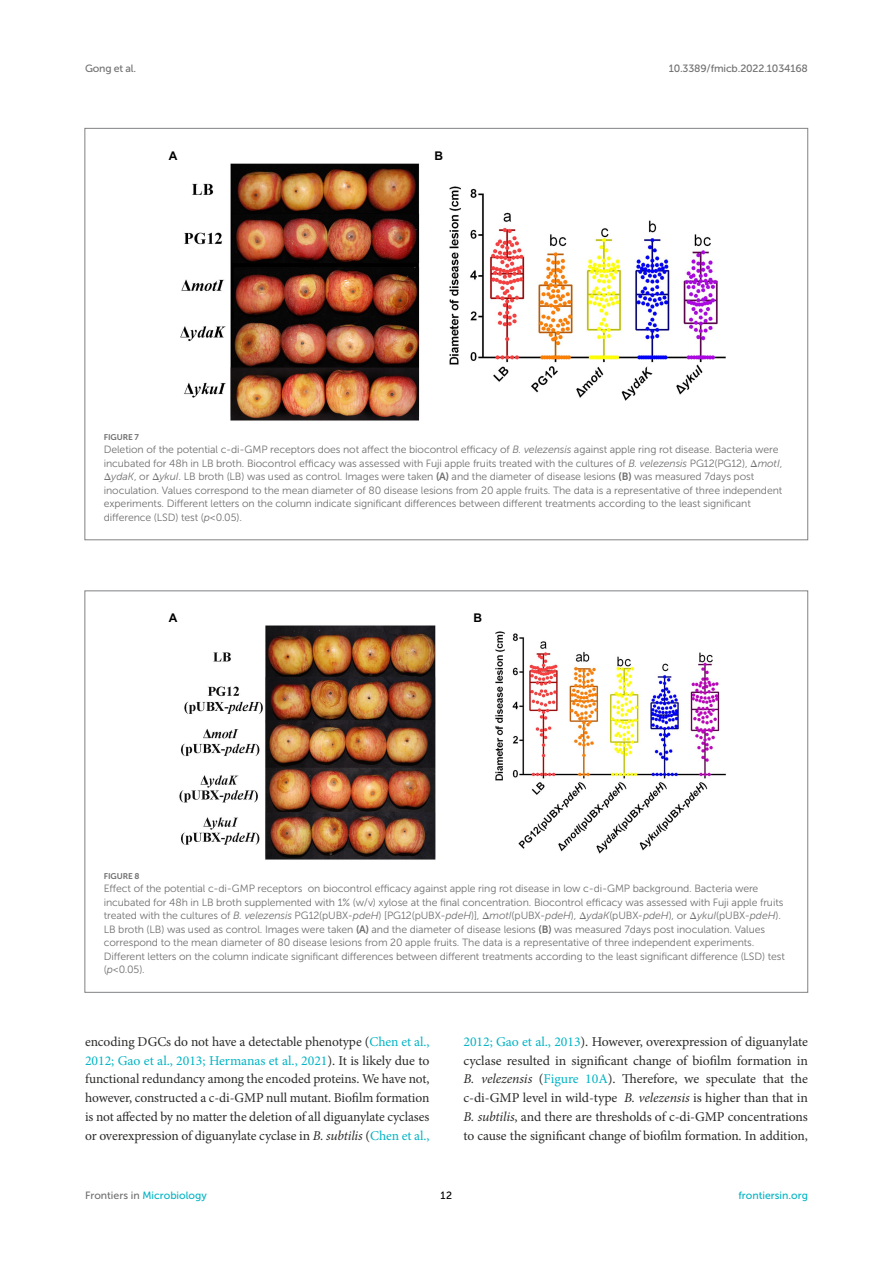
<style>
.page{position:relative;width:893px;height:1263px;background:#fff}
.page>*{position:absolute;margin:0;border:0;box-sizing:border-box;transform-origin:0 0}
.TEXT{font:13.5px/18.8px "Minion Pro";letter-spacing:-.005em;color:#2b2b2a;text-align:justify}
.t1{font:700 12px "Arial";color:#000}
.FIG_LEG{font:10.5px/13.5px "Museo Sans 300";letter-spacing:-.01em;color:#706f70}
.t2{font:10.5px "Museo Sans 500";color:#00b4c4}
.t3{font:10.5px "Museo Sans 500";letter-spacing:-.015em;color:#706f70}
.t4{font:10.5px "Museo Sans 500";color:#000}
.FIG_HD{font:8.25px "Museo Sans 700";letter-spacing:-.01em;color:#706f70}
.s1{font-style:italic}
.s2{font-family:"STIX General"}
.s3{font-family:"Museo Sans 700"}
.s4{color:#00b4c4}
.s5{color:#706f70}
</style>
<div class="page">
<img style="left:180px;top:163px;width:546px;height:258px">
<img style="left:179px;top:625px;width:547px;height:235px">
<p class="t3" style="left:85px;top:63px;width:53px">Gong et al.</p>
<p class="t3" style="left:669px;top:63px;width:141px">10.3389/fmicb.2022.1034168</p>
<p class="t1" style="left:169px;top:147px;width:10px">A</p>
<p class="t1" style="left:435px;top:147px;width:10px">B</p>
<p class="FIG_HD" style="left:104px;top:432px;width:37px">FIGURE 7</p>
<p class="FIG_LEG" style="left:104px;top:443px;width:680px">Deletion of the potential c-di-GMP receptors does not affect the biocontrol efficacy of <span class="s1">B. velezensis</span> against apple ring rot disease. Bacteria were incubated for 48 h in LB broth. Biocontrol efficacy was assessed with Fuji apple fruits treated with the cultures of <span class="s1">B. velezensis</span> PG12(PG12), <span class="s2">Δ</span><span class="s1">motI</span>, <span class="s2">Δ</span><span class="s1">ydaK</span>, or <span class="s2">Δ</span><span class="s1">ykuI</span>. LB broth (LB) was used as control. Images were taken <span class="s3">(A)</span> and the diameter of disease lesions <span class="s3">(B)</span> was measured 7 days post inoculation. Values correspond to the mean diameter of 80 disease lesions from 20 apple fruits. The data is a representative of three independent experiments. Different letters on the column indicate significant differences between different treatments according to the least significant difference (LSD) test (<span class="s1">p</span> &lt; 0.05).</p>
<p class="t1" style="left:169px;top:610px;width:10px">A</p>
<p class="t1" style="left:474px;top:610px;width:10px">B</p>
<p class="FIG_HD" style="left:104px;top:871px;width:37px">FIGURE 8</p>
<p class="FIG_LEG" style="left:104px;top:882px;width:683px">Effect of the potential c-di-GMP receptors on biocontrol efficacy against apple ring rot disease in low c-di-GMP background. Bacteria were incubated for 48 h in LB broth supplemented with 1% (w/v) xylose at the final concentration. Biocontrol efficacy was assessed with Fuji apple fruits treated with the cultures of <span class="s1">B. velezensis</span> PG12(pUBX-<span class="s1">pdeH</span>) [PG12(pUBX-<span class="s1">pdeH</span>)], <span class="s2">Δ</span><span class="s1">motI</span>(pUBX-<span class="s1">pdeH</span>), <span class="s2">Δ</span><span class="s1">ydaK</span>(pUBX-<span class="s1">pdeH</span>), or <span class="s2">Δ</span><span class="s1">ykuI</span>(pUBX-<span class="s1">pdeH</span>).<br>LB broth (LB) was used as control. Images were taken <span class="s3">(A)</span> and the diameter of disease lesions <span class="s3">(B)</span> was measured 7 days post inoculation. Values correspond to the mean diameter of 80 disease lesions from 20 apple fruits. The data is a representative of three independent experiments.<br>Different letters on the column indicate significant differences between different treatments according to the least significant difference (LSD) test (<span class="s1">p</span> &lt; 0.05).</p>
<p class="TEXT" style="left:85px;top:1032px;width:346px">encoding DGCs do not have a detectable phenotype (<span class="s4">Chen et al., 2012; Gao et al., 2013; Hermanas et al., 2021</span>). It is likely due to functional redundancy among the encoded proteins. We have not, however, constructed a c-di-GMP null mutant. Biofilm formation is not affected by no matter the deletion of all diguanylate cyclases or overexpression of diguanylate cyclase in <span class="s1">B. subtilis</span> (<span class="s4">Chen et al.,</span></p>
<p class="TEXT" style="left:463px;top:1032px;width:346px"><span class="s4">2012; Gao et al., 2013</span>). However, overexpression of diguanylate cyclase resulted in significant change of biofilm formation in <span class="s1">B. velezensis</span> (<span class="s4">Figure 10A</span>). Therefore, we speculate that the c-di-GMP level in wild-type <span class="s1">B. velezensis</span> is higher than that in <span class="s1">B. subtilis</span>, and there are thresholds of c-di-GMP concentrations to cause the significant change of biofilm formation. In addition,</p>
<p class="t2" style="left:85px;top:1190px;width:123px"><span class="s5">Frontiers in</span> Microbiology</p>
<p class="t4" style="left:441px;top:1190px;width:13px">12</p>
<p class="t2" style="left:738px;top:1190px;width:71px">frontiersin.org</p>
</div>
